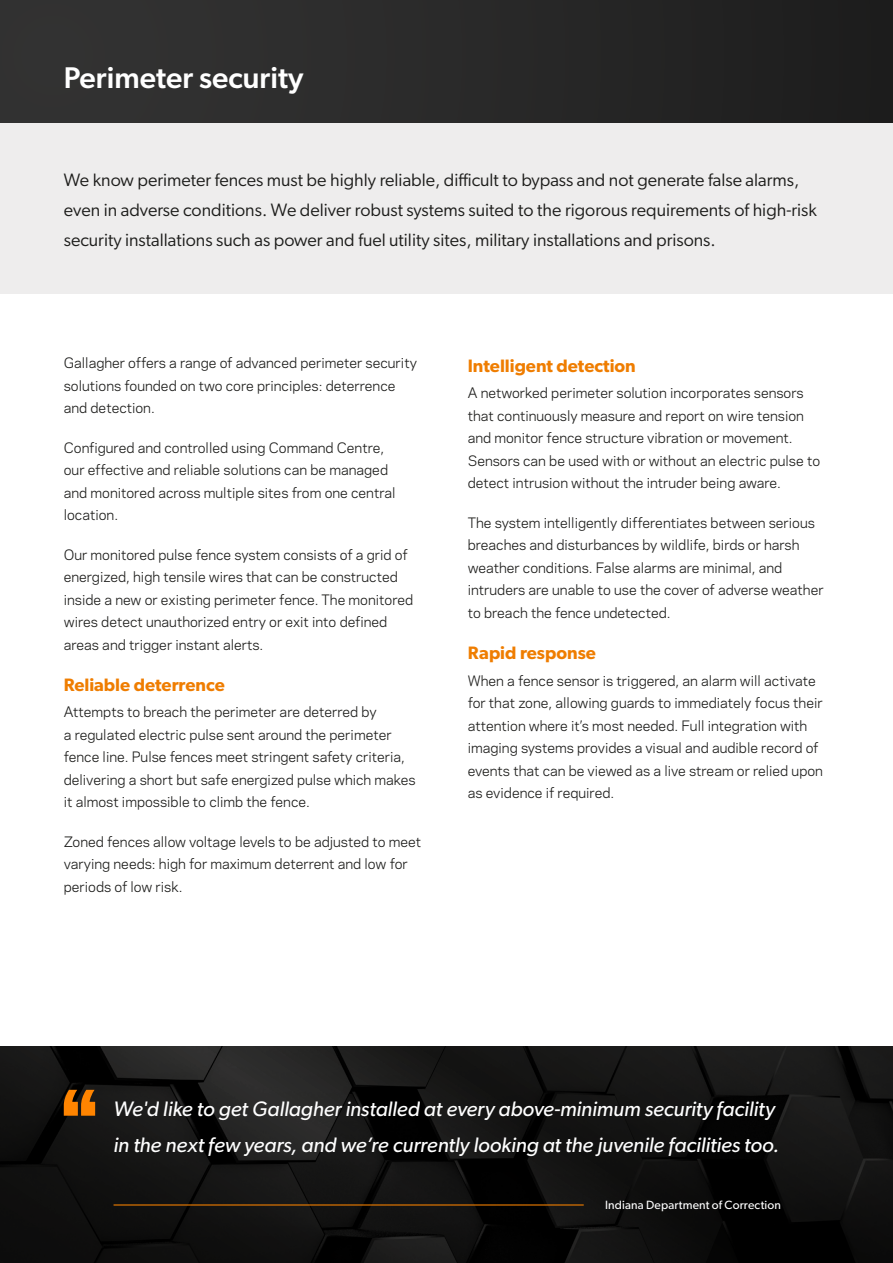
<style>
.page{position:relative;width:893px;height:1263px;background:#fff}
.page>*{position:absolute;margin:0;border:0;box-sizing:border-box;transform-origin:0 0}
.Top_Section_Header{font:500 30px "Gibson";color:#fff}
.Case_Study_-_Quote_Text{font:italic 21px/36px "Gibson";letter-spacing:-.005em;color:#fff}
.PAGE_Leading_Paragraph{font:18px/30px "Gibson";color:#1d1d1b}
.PAGE_Subheader_-_SINGLE_Column{font:600 18px "Gibson";color:#ef7d00}
.PAGE_Bodycopy{font:13.5px/22.5px "Galaxie Polaris";color:#1d1d1b}
.Case_Study_-_Quote_Name{font:12px "Gibson";letter-spacing:.015em;color:#fff}
</style>
<div class="page">
<div style="left:0;top:0;width:893px;height:123px;background:linear-gradient(to right,#353434,#1d1d1d)"></div>
<div style="left:0;top:123px;width:893px;height:170px;background:#eeeded"></div>
<img style="left:0;top:1046px;width:893px;height:217px">
<hr style="left:114px;top:1204px;width:470px;height:1px;background:#ef7d00">
<svg style="left:64px;top:1090px;width:31px;height:26px"></svg>
<p class="Top_Section_Header" style="left:64px;top:59px;width:241px">Perimeter security</p>
<p class="PAGE_Leading_Paragraph" style="left:64px;top:164px;width:754px">We know perimeter fences must be highly reliable, difficult to bypass and not generate false alarms, even in adverse conditions. We deliver robust systems suited to the rigorous requirements of high-risk security installations such as power and fuel utility sites, military installations and prisons.</p>
<p class="PAGE_Bodycopy" style="left:64px;top:351px;width:355px">Gallagher offers a range of advanced perimeter security solutions founded on two core principles: deterrence and detection.</p>
<p class="PAGE_Bodycopy" style="left:64px;top:435px;width:333px">Configured and controlled using Command Centre, our effective and reliable solutions can be managed and monitored across multiple sites from one central location.</p>
<p class="PAGE_Bodycopy" style="left:64px;top:542px;width:351px">Our monitored pulse fence system consists of a grid of energized, high tensile wires that can be constructed inside a new or existing perimeter fence. The monitored wires detect unauthorized entry or exit into defined areas and trigger instant alerts.</p>
<p class="PAGE_Subheader_-_SINGLE_Column" style="left:64px;top:674px;width:163px">Reliable deterrence</p>
<p class="PAGE_Bodycopy" style="left:64px;top:700px;width:353px">Attempts to breach the perimeter are deterred by<br>a regulated electric pulse sent around the perimeter fence line. Pulse fences meet stringent safety criteria, delivering a short but safe energized pulse which makes it almost impossible to climb the fence.</p>
<p class="PAGE_Bodycopy" style="left:64px;top:830px;width:359px">Zoned fences allow voltage levels to be adjusted to meet varying needs: high for maximum deterrent and low for periods of low risk.</p>
<p class="PAGE_Subheader_-_SINGLE_Column" style="left:468px;top:355px;width:170px">Intelligent detection</p>
<p class="PAGE_Bodycopy" style="left:468px;top:381px;width:354px">A networked perimeter solution incorporates sensors that continuously measure and report on wire tension and monitor fence structure vibration or movement.<br>Sensors can be used with or without an electric pulse to detect intrusion without the intruder being aware.</p>
<p class="PAGE_Bodycopy" style="left:468px;top:511px;width:357px">The system intelligently differentiates between serious breaches and disturbances by wildlife, birds or harsh weather conditions. False alarms are minimal, and intruders are unable to use the cover of adverse weather to breach the fence undetected.</p>
<p class="PAGE_Subheader_-_SINGLE_Column" style="left:468px;top:642px;width:130px">Rapid response</p>
<p class="PAGE_Bodycopy" style="left:468px;top:668px;width:357px">When a fence sensor is triggered, an alarm will activate for that zone, allowing guards to immediately focus their attention where it’s most needed. Full integration with imaging systems provides a visual and audible record of events that can be viewed as a live stream or relied upon as evidence if required.</p>
<p class="Case_Study_-_Quote_Text" style="left:114px;top:1090px;width:667px">We'd like to get Gallagher installed at every above-minimum security facility in the next few years, and we’re currently looking at the juvenile facilities too.</p>
<p class="Case_Study_-_Quote_Name" style="left:605px;top:1198px;width:177px">Indiana Department of Correction</p>
</div>
